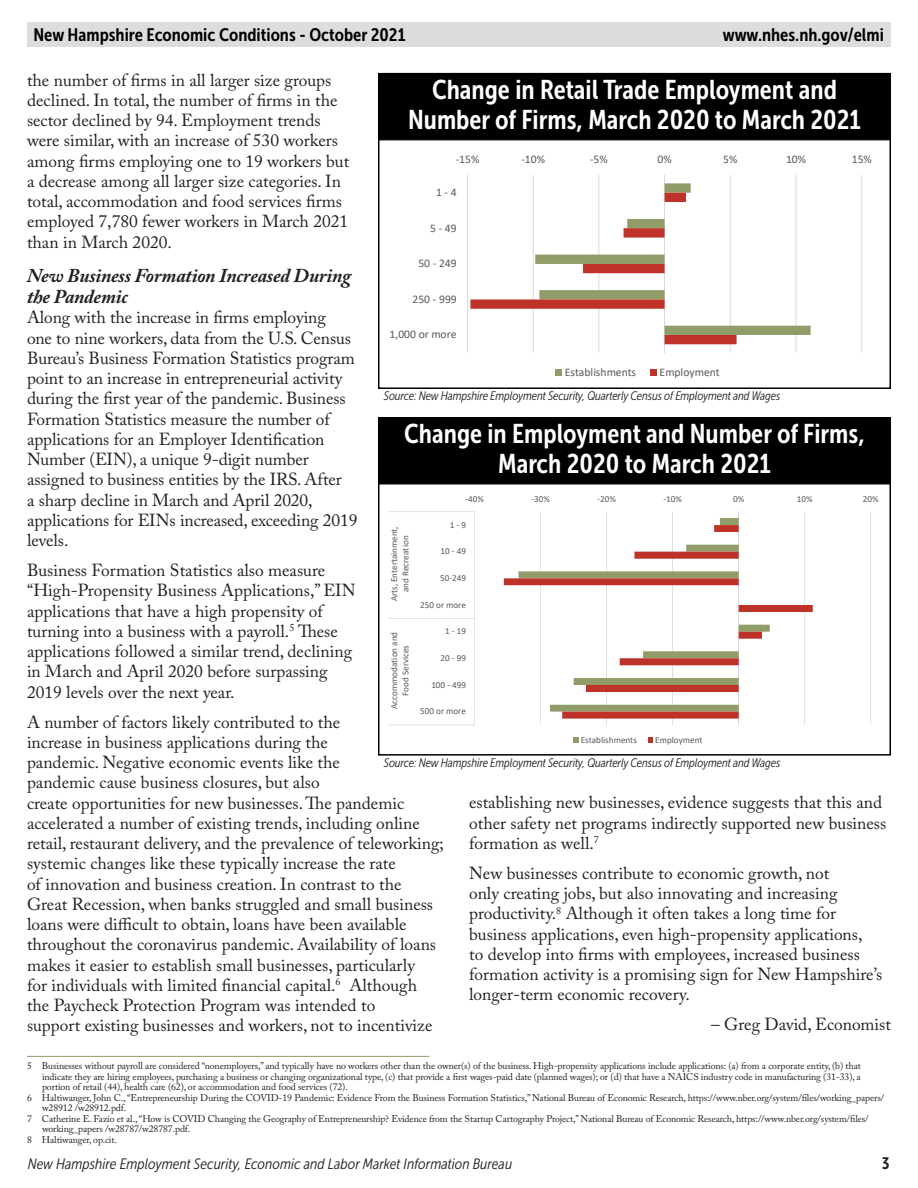
<style>
.page{position:relative;width:918px;height:1188px;background:#fff}
.page>*{position:absolute;margin:0;border:0;box-sizing:border-box;transform-origin:0 0}
.chart_graph_header{font:27px/30px "Museo Sans Cond 700";color:#fff;text-align:center}
.subhead{font:italic 700 19.5px/21px "Adobe Caslon Pro";letter-spacing:-.01em;color:#231f20}
.t1{font:18px "Museo Sans Cond 700";color:#000}
.body{font:17.4px/20.2px "Adobe Caslon Pro";color:#231f20}
._1st_para_after_subh{font:17.4px/20.2px "Adobe Caslon Pro";letter-spacing:-.005em;color:#231f20}
.t2{font:16.5px "Museo Sans Cond 700";color:#231f20}
.t3{font:italic 15px "Museo Sans Cond 300";color:#231f20}
.chart_graph_footnote{font:italic 12.3px "Museo Sans Cond 300";letter-spacing:-.01em;color:#231f20}
.t4{font:12.15px "Calibri";color:#595959}
.t5{font:11.7px "Calibri";color:#595959}
.article_footnote{font:9.75px/10.5px "Adobe Caslon Pro";letter-spacing:-.01em;color:#231f20}
.t6{font:9.15px/11.2px "Calibri";color:#595959;text-align:center}
</style>
<div class="page">
<div style="left:27px;top:22px;width:864px;height:24px;background:#dcdddf"></div>
<hr style="left:27px;top:1056px;width:403px;height:1px;background:#919d68">
<hr style="left:467px;top:175px;width:1px;height:178px;background:#d9d9d9">
<hr style="left:533px;top:175px;width:1px;height:178px;background:#d9d9d9">
<hr style="left:598px;top:175px;width:1px;height:178px;background:#d9d9d9">
<hr style="left:730px;top:175px;width:1px;height:178px;background:#d9d9d9">
<hr style="left:796px;top:175px;width:1px;height:178px;background:#d9d9d9">
<hr style="left:861px;top:175px;width:1px;height:178px;background:#d9d9d9">
<hr style="left:664px;top:175px;width:1px;height:178px;background:#d9d9d9">
<svg style="left:470px;top:183px;width:341px;height:161px"></svg>
<svg style="left:556px;top:370px;width:6px;height:6px"></svg>
<div style="left:650px;top:370px;width:7px;height:6px;background:#be3229"></div>
<div style="left:378px;top:126px;width:513px;height:263px;border:2px solid #000"></div>
<div style="left:378px;top:73px;width:513px;height:67px;background:#000;border:1px solid #000"></div>
<hr style="left:474px;top:512px;width:1px;height:213px;background:#d9d9d9">
<hr style="left:540px;top:512px;width:1px;height:213px;background:#d9d9d9">
<hr style="left:606px;top:512px;width:1px;height:213px;background:#d9d9d9">
<hr style="left:672px;top:512px;width:1px;height:213px;background:#d9d9d9">
<hr style="left:804px;top:512px;width:1px;height:213px;background:#d9d9d9">
<hr style="left:870px;top:512px;width:1px;height:213px;background:#d9d9d9">
<hr style="left:738px;top:512px;width:1px;height:213px;background:#d9d9d9">
<hr style="left:419px;top:511px;width:56px;height:1px;background:#d9d9d9">
<hr style="left:419px;top:618px;width:56px;height:1px;background:#d9d9d9">
<hr style="left:419px;top:725px;width:56px;height:1px;background:#d9d9d9">
<hr style="left:388px;top:511px;width:31px;height:1px;background:#d9d9d9">
<hr style="left:388px;top:618px;width:31px;height:1px;background:#d9d9d9">
<hr style="left:388px;top:725px;width:31px;height:1px;background:#d9d9d9">
<svg style="left:504px;top:525px;width:309px;height:194px"></svg>
<svg style="left:574px;top:738px;width:5px;height:5px"></svg>
<svg style="left:648px;top:738px;width:5px;height:5px"></svg>
<div style="left:378px;top:472px;width:513px;height:284px;border:2px solid #000"></div>
<div style="left:378px;top:417px;width:513px;height:68px;background:#000;border:1px solid #000"></div>
<p class="t1" style="left:33px;top:24px;width:374px">New Hampshire Economic Conditions - October 2021</p>
<p class="t1" style="left:723px;top:24px;width:163px">www.nhes.nh.gov/elmi</p>
<p class="body" style="left:27px;top:70px;width:324px">the number of firms in all larger size groups declined. In total, the number of firms in the sector declined by 94. Employment trends were similar, with an increase of 530 workers among firms employing one to 19 workers but a decrease among all larger size categories. In total, accommodation and food services firms employed 7,780 fewer workers in March 2021 than in March 2020.</p>
<p class="subhead" style="left:27px;top:265px;width:326px">New Business Formation Increased During the Pandemic</p>
<p class="_1st_para_after_subh" style="left:27px;top:307px;width:332px">Along with the increase in firms employing<br>one to nine workers, data from the U.S. Census Bureau’s Business Formation Statistics program point to an increase in entrepreneurial activity during the first year of the pandemic. Business Formation Statistics measure the number of applications for an Employer Identification Number (EIN), a unique 9-digit number assigned to business entities by the IRS. After<br>a sharp decline in March and April 2020, applications for EINs increased, exceeding 2019 levels.</p>
<p class="body" style="left:27px;top:560px;width:330px">Business Formation Statistics also measure “High-Propensity Business Applications,” EIN applications that have a high propensity of turning into a business with a payroll.<sup>5</sup> These applications followed a similar trend, declining in March and April 2020 before surpassing 2019 levels over the next year.</p>
<p class="body" style="left:27px;top:712px;width:418px">A number of factors likely contributed to the<br>increase in business applications during the<br>pandemic. Negative economic events like the<br>pandemic cause business closures, but also<br>create opportunities for new businesses. The pandemic accelerated a number of existing trends, including online retail, restaurant delivery, and the prevalence of teleworking; systemic changes like these typically increase the rate<br>of innovation and business creation. In contrast to the Great Recession, when banks struggled and small business loans were difficult to obtain, loans have been available throughout the coronavirus pandemic. Availability of loans makes it easier to establish small businesses, particularly<br>for individuals with limited financial capital.<sup>6</sup> Although<br>the Paycheck Protection Program was intended to<br>support existing businesses and workers, not to incentivize</p>
<p class="chart_graph_header" style="left:408px;top:75px;width:454px">Change in Retail Trade Employment and<br>Number of Firms, March 2020 to March 2021</p>
<p class="t5" style="left:456px;top:151px;width:25px">-15%</p>
<p class="t5" style="left:521px;top:151px;width:25px">-10%</p>
<p class="t5" style="left:590px;top:151px;width:19px">-5%</p>
<p class="t5" style="left:658px;top:151px;width:16px">0%</p>
<p class="t5" style="left:723px;top:151px;width:16px">5%</p>
<p class="t5" style="left:786px;top:151px;width:22px">10%</p>
<p class="t5" style="left:852px;top:151px;width:22px">15%</p>
<p class="t5" style="left:436px;top:184px;width:22px">1 - 4</p>
<p class="t5" style="left:430px;top:220px;width:28px">5 - 49</p>
<p class="t5" style="left:418px;top:255px;width:40px">50 - 249</p>
<p class="t5" style="left:412px;top:291px;width:46px">250 - 999</p>
<p class="t5" style="left:390px;top:326px;width:69px">1,000 or more</p>
<p class="t5" style="left:565px;top:364px;width:73px">Establishments</p>
<p class="t5" style="left:660px;top:364px;width:62px">Employment</p>
<p class="chart_graph_footnote" style="left:384px;top:389px;width:398px">Source: New Hampshire Employment Security, Quarterly Census of Employment and Wages</p>
<p class="t4" style="left:524px;top:388px;width:227px">Change in Employment and Number of Firms,</p>
<p class="chart_graph_header" style="left:404px;top:419px;width:462px">Change in Employment and Number of Firms,</p>
<p class="chart_graph_header" style="left:498px;top:449px;width:274px">March 2020 to March 2021</p>
<p class="t6" style="left:465px;top:493px;width:20px">-40%</p>
<p class="t6" style="left:531px;top:493px;width:20px">-30%</p>
<p class="t6" style="left:597px;top:493px;width:20px">-20%</p>
<p class="t6" style="left:663px;top:493px;width:20px">-10%</p>
<p class="t6" style="left:733px;top:493px;width:13px">0%</p>
<p class="t6" style="left:797px;top:493px;width:17px">10%</p>
<p class="t6" style="left:863px;top:493px;width:17px">20%</p>
<p class="t6" style="left:450px;top:519px;width:18px">1 - 9</p>
<p class="t6" style="left:441px;top:545px;width:27px">10 - 49</p>
<p class="t6" style="left:440px;top:572px;width:27px">50-249</p>
<p class="t6" style="left:420px;top:599px;width:47px">250 or more</p>
<p class="t6" style="left:445px;top:625px;width:22px">1 - 19</p>
<p class="t6" style="left:441px;top:652px;width:27px">20 - 99</p>
<p class="t6" style="left:431px;top:679px;width:36px">100 - 499</p>
<p class="t6" style="left:420px;top:705px;width:47px">500 or more</p>
<p class="t6" style="left:388px;top:601px;width:76px;rotate:-90deg">Arts, Entertainment, and Recreation</p>
<p class="t6" style="left:388px;top:709px;width:79px;rotate:-90deg">Accommodation and<br>Food Services</p>
<p class="t6" style="left:581px;top:734px;width:58px">Establishments</p>
<p class="t6" style="left:655px;top:734px;width:49px">Employment</p>
<p class="chart_graph_footnote" style="left:384px;top:756px;width:398px">Source: New Hampshire Employment Security, Quarterly Census of Employment and Wages</p>
<p class="body" style="left:469px;top:792px;width:419px">establishing new businesses, evidence suggests that this and other safety net programs indirectly supported new business formation as well.<sup>7</sup></p>
<p class="body" style="left:469px;top:863px;width:415px">New businesses contribute to economic growth, not<br>only creating jobs, but also innovating and increasing productivity.<sup>8</sup> Although it often takes a long time for business applications, even high-propensity applications,<br>to develop into firms with employees, increased business formation activity is a promising sign for New Hampshire’s longer-term economic recovery.</p>
<p class="body" style="left:711px;top:1014px;width:181px">– Greg David, Economist</p>
<p class="article_footnote" style="left:42px;top:1060px;width:820px;text-align:justify;text-indent:-15px">5 Businesses without payroll are considered “nonemployers,” and typically have no workers other than the owner(s) of the business. High-propensity applications include applications: (a) from a corporate entity, (b) that indicate they are hiring employees, purchasing a business or changing organizational type, (c) that provide a first wages-paid date (planned wages); or (d) that have a NAICS industry code in manufacturing (31-33), a portion of retail (44), health care (62), or accommodation and food services (72).</p>
<p class="article_footnote" style="left:42px;top:1092px;width:844px;text-indent:-15px">6 Haltiwanger, John C., “Entrepreneurship During the COVID-19 Pandemic: Evidence From the Business Formation Statistics,” National Bureau of Economic Research, https://www.nber.org/system/files/working_papers/ w28912 /w28912.pdf.</p>
<p class="article_footnote" style="left:42px;top:1113px;width:828px;text-indent:-15px">7 Catherine E. Fazio et al., “How is COVID Changing the Geography of Entrepreneurship? Evidence from the Startup Cartography Project,” National Bureau of Economic Research, https://www.nber.org/system/files/ working_papers /w28787/w28787.pdf.</p>
<p class="article_footnote" style="left:27px;top:1134px;width:91px">8 Haltiwanger, op.cit.</p>
<p class="t3" style="left:28px;top:1156px;width:486px">New Hampshire Employment Security, Economic and Labor Market Information Bureau</p>
<p class="t2" style="left:882px;top:1154px;width:9px">3</p>
</div>
